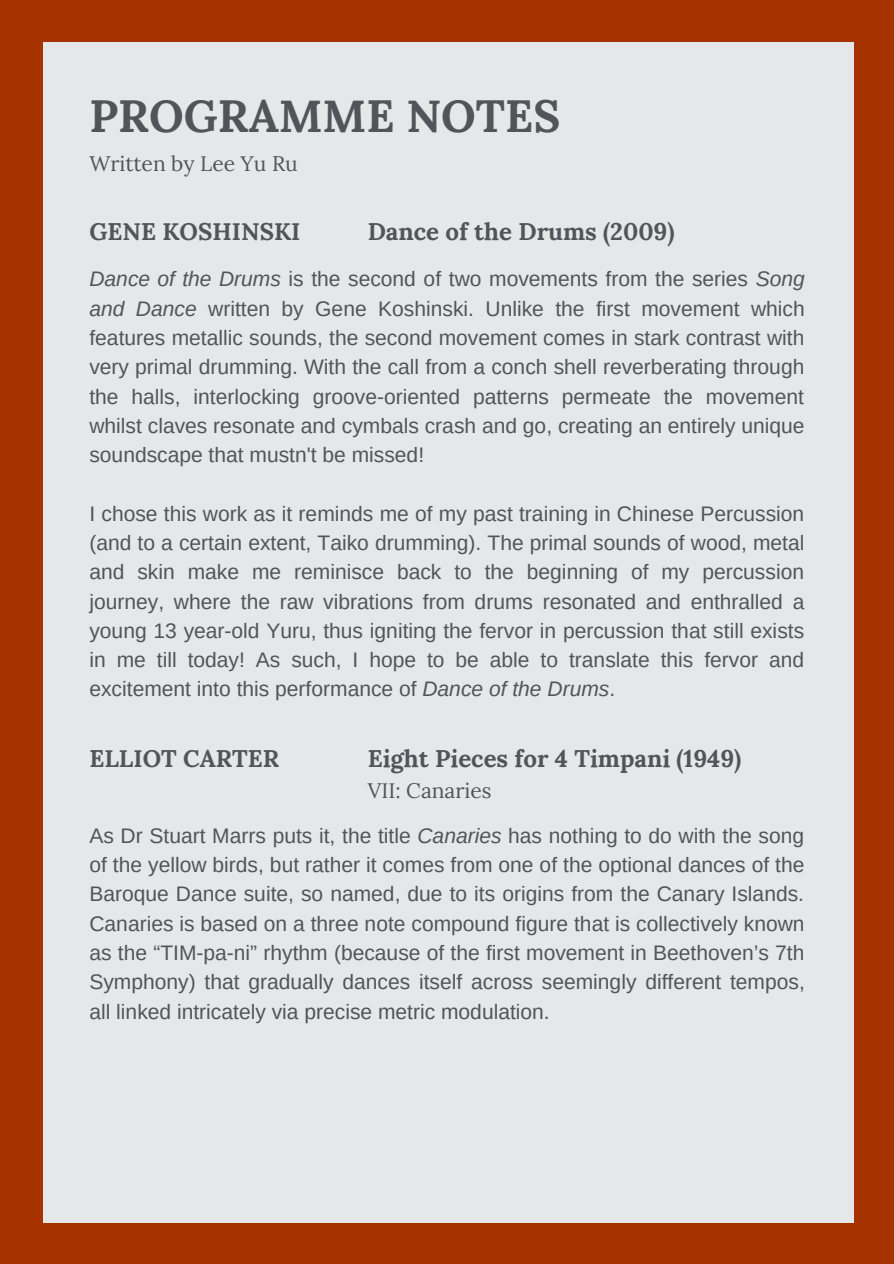
<style>
.page{position:relative;width:894px;height:1264px;background:#fff}
.page>*{position:absolute;margin:0;border:0;box-sizing:border-box;transform-origin:0 0}
.t1{font:700 45px "Lora";color:#525459}
.t2{font:700 24px "Lora";color:#525459}
.t3{font:21px/29.2px "Arimo";color:#525459;text-align:justify}
.t4{font:21px "Lora";color:#525459}
.s1{font-style:italic}
</style>
<div class="page">
<div style="left:0;top:0;width:893px;height:1263px;background:#a63200"></div>
<div style="left:43px;top:42px;width:810px;height:1180px;background:#e5e7e9"></div>
<p class="t1" style="left:89px;top:87px;width:472px">PROGRAMME NOTES</p>
<p class="t4" style="left:89px;top:149px;width:210px">Written by Lee Yu Ru</p>
<p class="t2" style="left:89px;top:216px;width:212px">GENE KOSHINSKI</p>
<p class="t2" style="left:367px;top:216px;width:308px">Dance of the Drums (2009)</p>
<p class="t3" style="left:89px;top:264px;width:716px"><span class="s1">Dance of the Drums</span> is the second of two movements from the series <span class="s1">Song and Dance</span> written by Gene Koshinski. Unlike the first movement which features metallic sounds, the second movement comes in stark contrast with very primal drumming. With the call from a conch shell reverberating through the halls, interlocking groove-oriented patterns permeate the movement whilst claves resonate and cymbals crash and go, creating an entirely unique soundscape that mustn't be missed!</p>
<p class="t3" style="left:89px;top:498px;width:716px">I chose this work as it reminds me of my past training in Chinese Percussion (and to a certain extent, Taiko drumming). The primal sounds of wood, metal and skin make me reminisce back to the beginning of my percussion journey, where the raw vibrations from drums resonated and enthralled a young 13 year-old Yuru, thus igniting the fervor in percussion that still exists in me till today! As such, I hope to be able to translate this fervor and excitement into this performance of <span class="s1">Dance of the Drums</span>.</p>
<p class="t2" style="left:89px;top:743px;width:191px">ELLIOT CARTER</p>
<p class="t2" style="left:367px;top:743px;width:375px">Eight Pieces for 4 Timpani (1949)</p>
<p class="t4" style="left:367px;top:776px;width:125px">VII: Canaries</p>
<p class="t3" style="left:89px;top:820px;width:716px">As Dr Stuart Marrs puts it, the title <span class="s1">Canaries</span> has nothing to do with the song of the yellow birds, but rather it comes from one of the optional dances of the Baroque Dance suite, so named, due to its origins from the Canary Islands.<br>Canaries is based on a three note compound figure that is collectively known as the “TIM-pa-ni” rhythm (because of the first movement in Beethoven’s 7th Symphony) that gradually dances itself across seemingly different tempos, all linked intricately via precise metric modulation.</p>
</div>
